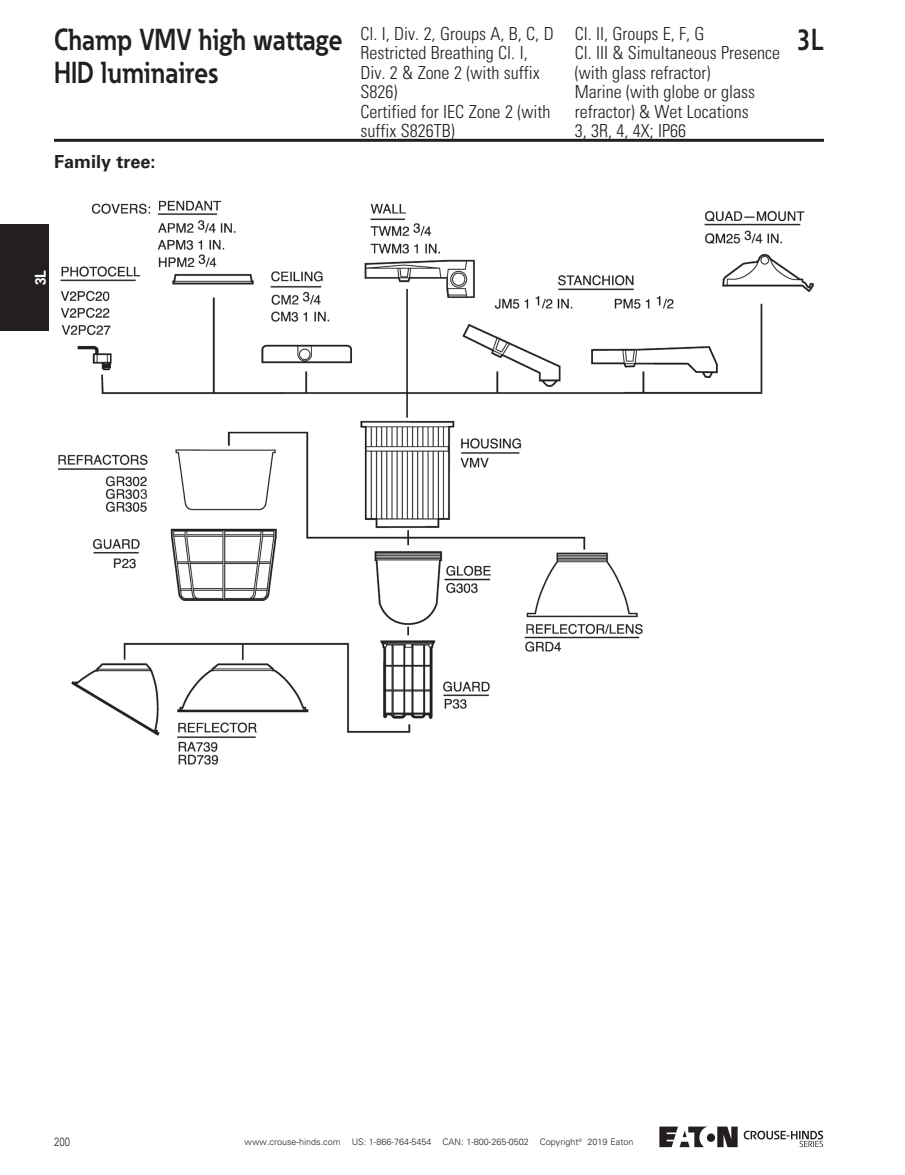
<style>
.page{position:relative;width:905px;height:1175px;background:#fff}
.page>*{position:absolute;margin:0;border:0;box-sizing:border-box;transform-origin:0 0}
.t1{font:700 30px/33px "Eaton";color:#231f20;scale:.86 1}
.t2{font:300 condensed 18px/19.5px "Univers LT Std";color:#231f20}
.t3{font:700 18px "Univers LT Std";color:#231f20}
.t4{font:700 15px "Univers LT Std";color:#fff;scale:.92 1}
.t5{font:300 12px "Univers LT Std";color:#231f20;scale:.8 1}
.t6{font:300 9px "Univers LT Std";color:#231f20}
</style>
<div class="page">
<hr style="left:54px;top:139px;width:770px;height:3px;background:#231f20">
<div style="left:706px;top:1133px;width:9px;height:8px;background:#231f20;border-radius:50%"></div>
<svg style="left:717px;top:1126px;width:20px;height:21px"></svg>
<svg style="left:659px;top:1126px;width:48px;height:21px"></svg>
<svg style="left:743px;top:1130px;width:80px;height:17px"></svg>
<div style="left:0;top:224px;width:49px;height:107px;background:#231f20"></div>
<img style="left:59px;top:200px;width:755px;height:565px">
<h1 class="t1" style="left:54px;top:22px;width:337px">Champ VMV high wattage<br>HID luminaires</h1>
<p class="t2" style="left:360px;top:24px;width:195px">Cl. I, Div. 2, Groups A, B, C, D<br>Restricted Breathing Cl. I,<br>Div. 2 &amp; Zone 2 (with suffix<br>S826)<br>Certified for IEC Zone 2 (with suffix S826TB)</p>
<p class="t2" style="left:574px;top:23px;width:207px">Cl. II, Groups E, F, G<br>Cl. III &amp; Simultaneous Presence (with glass refractor)<br>Marine (with globe or glass refractor) &amp; Wet Locations<br>3, 3R, 4, 4X; IP66</p>
<p class="t3" style="left:54px;top:151px;width:103px">Family tree:</p>
<h1 class="t1" style="left:796px;top:22px;width:33px">3L</h1>
<p class="t4" style="left:32px;top:285px;width:18px;rotate:-90deg">3L</p>
<p class="t5" style="left:54px;top:1134px;width:22px">200</p>
<p class="t6" style="left:587px;top:1136px;width:47px">2019 Eaton</p>
<p class="t6" style="left:244px;top:1136px;width:339px">www.crouse-hinds.com US: 1-866-764-5454 CAN: 1-800-265-0502 Copyright<sup>©</sup></p>
</div>
